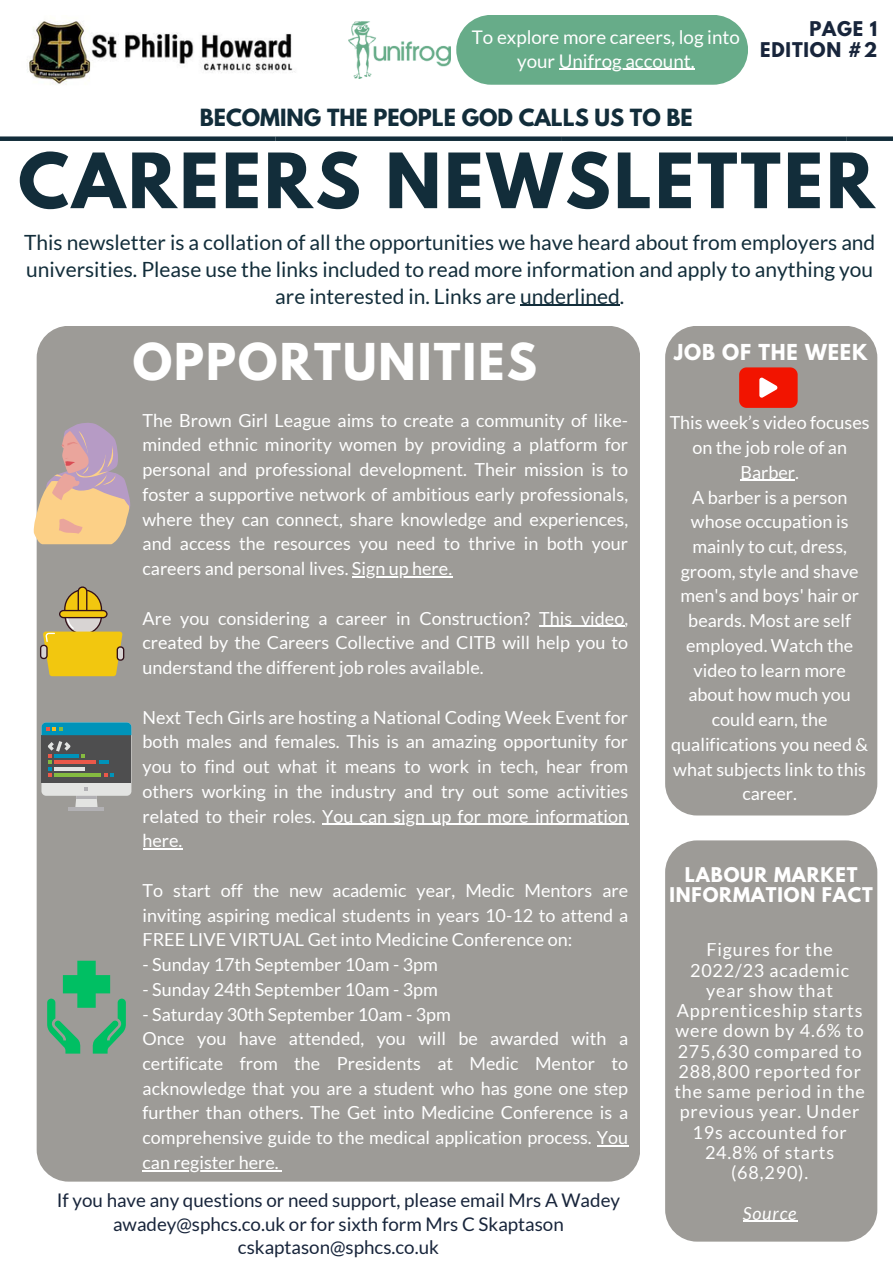
<style>
.page{position:relative;width:893px;height:1264px;background:#fff}
.page>*{position:absolute;margin:0;border:0;box-sizing:border-box;transform-origin:0 0}
.t1{font:700 67.5px "League Spartan";letter-spacing:.045em;color:#122d3a}
.t2{font:700 45px "League Spartan";letter-spacing:.045em;color:#fff}
.t3{font:21px/27px "Lato";color:#122d3a;text-align:center}
.t4{font:700 21px "League Spartan";color:#122d3a}
.t5{font:700 19.5px "League Spartan";letter-spacing:.045em;color:#fff}
.t6{font:18.75px/23.5px "Lato";color:#18253b;text-align:center}
.t7{font:18.75px/23.5px "Lato";color:#fff;text-align:center}
.t8{font:18px/24.8px "Lato";color:#fff;text-align:justify}
.t9{font:18px/20.2px "Lato";letter-spacing:.045em;color:#fff;text-align:center}
.t10{font:700 18px/20.2px "League Spartan";letter-spacing:.045em;color:#fff;text-align:center}
.t11{font:700 18px "League Spartan";letter-spacing:.045em;color:#18253b}
.t12{font:italic 18px "Lato";letter-spacing:.045em;color:#fff}
</style>
<div class="page">
<div style="left:37px;top:326px;width:603px;height:855px;background:#9d9b97;border-radius:32px"></div>
<div style="left:665px;top:326px;width:212px;height:489px;background:#9d9b97;border-radius:32px"></div>
<div style="left:665px;top:840px;width:212px;height:401px;background:#9d9b97;border-radius:32px"></div>
<img style="left:27px;top:21px;width:268px;height:64px">
<img style="left:348px;top:21px;width:102px;height:58px">
<svg style="left:456px;top:15px;width:292px;height:70px;background:#70b190"></svg>
<hr style="left:520px;top:305px;width:99px;height:1px;background:#122d3a">
<hr style="left:558px;top:69px;width:136px;height:1px;background:#fff">
<div style="left:0;top:136px;width:275px;height:5px;background:#122d3a"></div>
<div style="left:275px;top:136px;width:286px;height:5px;background:#122d3a"></div>
<div style="left:561px;top:136px;width:285px;height:5px;background:#122d3a"></div>
<div style="left:846px;top:136px;width:46px;height:5px;background:#122d3a"></div>
<svg style="left:739px;top:367px;width:58px;height:41px;background:#f02e1d"></svg>
<hr style="left:352px;top:576px;width:100px;height:1px;background:#fff">
<hr style="left:539px;top:625px;width:85px;height:2px;background:#fff">
<hr style="left:322px;top:823px;width:306px;height:1px;background:#fff">
<hr style="left:142px;top:848px;width:40px;height:1px;background:#fff">
<hr style="left:596px;top:1145px;width:32px;height:1px;background:#fff">
<hr style="left:142px;top:1169px;width:136px;height:2px;background:#fff">
<svg style="left:33px;top:423px;width:98px;height:121px"></svg>
<svg style="left:40px;top:586px;width:84px;height:90px"></svg>
<hr style="left:69px;top:807px;width:35px;height:3px;background:#b2b1b4">
<svg style="left:41px;top:722px;width:90px;height:86px;background:#6f8486"></svg>
<svg style="left:47px;top:960px;width:79px;height:93px"></svg>
<hr style="left:742px;top:1220px;width:55px;height:1px;background:#fff">
<hr style="left:740px;top:480px;width:55px;height:1px;background:#fff">
<p class="t7" style="left:472px;top:25px;width:269px">To explore more careers, log into your Unifrog account.</p>
<p class="t4" style="left:200px;top:107px;width:494px">BECOMING THE PEOPLE GOD CALLS US TO BE</p>
<p class="t11" style="left:809px;top:20px;width:69px">PAGE 1</p>
<p class="t11" style="left:760px;top:40px;width:119px">EDITION #2</p>
<p class="t1" style="left:18px;top:147px;width:857px">CAREERS NEWSLETTER</p>
<p class="t3" style="left:24px;top:228px;width:852px">This newsletter is a collation of all the opportunities we have heard about from employers and universities. Please use the links included to read more information and apply to anything you are interested in. Links are underlined.</p>
<p class="t2" style="left:133px;top:339px;width:405px">OPPORTUNITIES</p>
<p class="t5" style="left:674px;top:343px;width:195px">JOB OF THE WEEK</p>
<p class="t8" style="left:142px;top:407px;width:487px">The Brown Girl League aims to create a community of like&shy;minded ethnic minority women by providing a platform for personal and professional development. Their mission is to foster a supportive network of ambitious early professionals, where they can connect, share knowledge and experiences, and access the resources you need to thrive in both your careers and personal lives. Sign up here.</p>
<p class="t8" style="left:142px;top:605px;width:487px">Are you considering a career in Construction? This video, created by the Careers Collective and CITB will help you to understand the different job roles available.</p>
<p class="t8" style="left:142px;top:704px;width:487px">Next Tech Girls are hosting a National Coding Week Event for both males and females. This is an amazing opportunity for you to find out what it means to work in tech, hear from others working in the industry and try out some activities related to their roles. You can sign up for more information here.</p>
<p class="t8" style="left:142px;top:877px;width:487px">To start off the new academic year, Medic Mentors are inviting aspiring medical students in years 10-12 to attend a FREE LIVE VIRTUAL Get into Medicine Conference on:</p>
<p class="t8" style="left:142px;top:951px;width:297px">- Sunday 17th September 10am - 3pm</p>
<p class="t8" style="left:142px;top:976px;width:297px">- Sunday 24th September 10am - 3pm</p>
<p class="t8" style="left:142px;top:1001px;width:310px">- Saturday 30th September 10am - 3pm</p>
<p class="t8" style="left:142px;top:1025px;width:487px">Once you have attended, you will be awarded with a certificate from the Presidents at Medic Mentor to acknowledge that you are a student who has gone one step further than others. The Get into Medicine Conference is a comprehensive guide to the medical application process. You can register here.</p>
<p class="t6" style="left:57px;top:1187px;width:564px">If you have any questions or need support, please email Mrs A Wadey awadey@sphcs.co.uk or for sixth form Mrs C Skaptason cskaptason@sphcs.co.uk</p>
<p class="t8" style="left:669px;top:410px;width:201px;text-align:center">This week’s video focuses on the job role of an<br>Barber.</p>
<p class="t8" style="left:671px;top:484px;width:198px;text-align:center">A barber is a person whose occupation is mainly to cut, dress, groom, style and shave men's and boys' hair or beards. Most are self employed. Watch the video to learn more about how much you could earn, the qualifications you need &amp; what subjects link to this career.</p>
<p class="t10" style="left:669px;top:867px;width:205px">LABOUR MARKET<br>INFORMATION FACT</p>
<p class="t9" style="left:674px;top:939px;width:192px">Figures for the<br>2022/23 academic year show that<br>Apprenticeship starts were down by 4.6% to<br>275,630 compared to<br>288,800 reported for the same period in the previous year. Under<br>19s accounted for<br>24.8% of starts (68,290).</p>
<p class="t12" style="left:742px;top:1201px;width:55px">Source</p>
</div>
